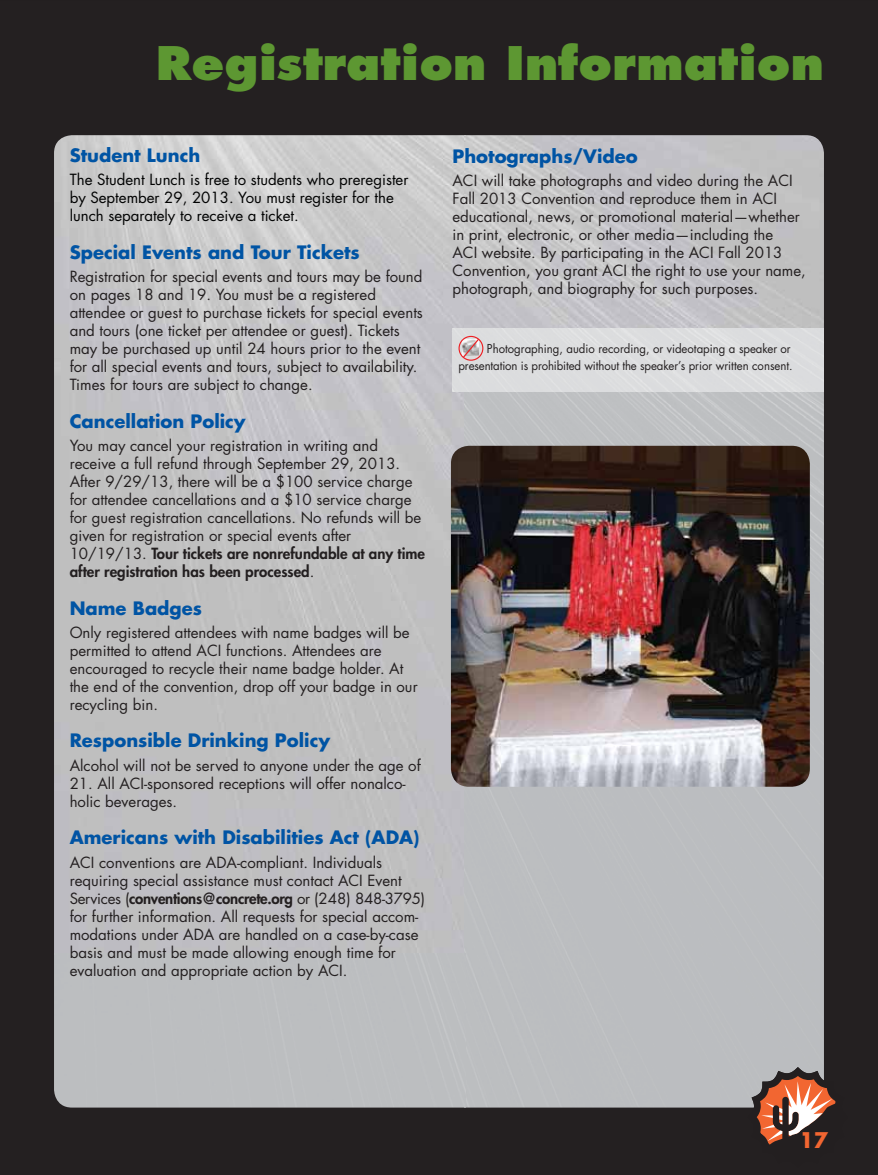
<style>
.page{position:relative;width:878px;height:1175px;background:#fff}
.page>*{position:absolute;margin:0;border:0;box-sizing:border-box;transform-origin:0 0}
.t1{font:800 45px "Futura";color:#5d9732;scale:1.05 1}
.t2{font:700 21px "Futura";color:#f26631}
.t3{font:700 18px "Futura";color:#0054a4}
.t4{font:15px/18px "Futura";color:#231f20}
.t5{font:15px/18px "Futura";color:#010202}
.t6{font:12px/16.5px "Futura";color:#231f20;text-align:right;scale:.95 1}
.s1{font-weight:800}
</style>
<div class="page">
<div style="left:0;top:0;width:878px;height:159px;background:#242021"></div>
<div style="left:0;top:159px;width:102px;height:1015px;background:#242021"></div>
<div style="left:775px;top:159px;width:103px;height:1015px;background:#242021"></div>
<div style="left:102px;top:1107px;width:673px;height:67px;background:#242021"></div>
<img style="left:54px;top:135px;width:410px;height:972px">
<img style="left:464px;top:135px;width:360px;height:193px">
<div style="left:464px;top:392px;width:360px;height:715px;background:#bbbdc0"></div>
<div style="left:453px;top:328px;width:371px;height:64px;background:#dcddde"></div>
<svg style="left:458px;top:336px;width:25px;height:25px"></svg>
<svg style="left:747px;top:1067px;width:101px;height:100px;background:#694e45"></svg>
<img style="left:451px;top:446px;width:358px;height:340px;border-radius:18px">
<h1 class="t1" style="left:156px;top:44px;width:638px">Registration Information</h1>
<p class="t3" style="left:70px;top:147px;width:132px">Student Lunch</p>
<p class="t5" style="left:70px;top:172px;width:340px">The Student Lunch is free to students who preregister by September 29, 2013. You must register for the lunch separately to receive a ticket.</p>
<p class="t3" style="left:70px;top:244px;width:292px">Special Events and Tour Tickets</p>
<p class="t4" style="left:70px;top:269px;width:355px">Registration for special events and tours may be found on pages 18 and 19. You must be a registered attendee or guest to purchase tickets for special events and tours (one ticket per attendee or guest). Tickets may be purchased up until 24 hours prior to the event for all special events and tours, subject to availability.<br>Times for tours are subject to change.</p>
<p class="t3" style="left:70px;top:412px;width:177px">Cancellation Policy</p>
<p class="t4" style="left:70px;top:438px;width:357px">You may cancel your registration in writing and receive a full refund through September 29, 2013.<br>After 9/29/13, there will be a $100 service charge for attendee cancellations and a $10 service charge for guest registration cancellations. No refunds will be given for registration or special events after 10/19/13. <span class="s1">Tour tickets are nonrefundable at any time after registration has been processed</span>.</p>
<p class="t3" style="left:70px;top:599px;width:134px">Name Badges</p>
<p class="t4" style="left:70px;top:624px;width:349px">Only registered attendees with name badges will be permitted to attend ACI functions. Attendees are encouraged to recycle their name badge holder. At the end of the convention, drop off your badge in our recycling bin.</p>
<p class="t3" style="left:70px;top:732px;width:262px">Responsible Drinking Policy</p>
<p class="t4" style="left:70px;top:757px;width:352px">Alcohol will not be served to anyone under the age of</p>
<p class="t4" style="left:70px;top:775px;width:337px">21. All ACI-sponsored receptions will offer nonalco&shy;holic beverages.</p>
<p class="t3" style="left:70px;top:829px;width:351px">Americans with Disabilities Act (ADA)</p>
<p class="t4" style="left:70px;top:854px;width:357px">ACI conventions are ADA-compliant. Individuals requiring special assistance must contact ACI Event Services (<span class="s1">conventions@concrete.org</span> or (248) 848-3795) for further information. All requests for special accom&shy;modations under ADA are handled on a case-by-case basis and must be made allowing enough time for evaluation and appropriate action by ACI.</p>
<p class="t3" style="left:452px;top:148px;width:187px">Photographs/Video</p>
<p class="t4" style="left:452px;top:173px;width:355px">ACI will take photographs and video during the ACI Fall 2013 Convention and reproduce them in ACI educational, news, or promotional material—whether in print, electronic, or other media—including the<br>ACI website. By participating in the ACI Fall 2013<br>Convention, you grant ACI the right to use your name, photograph, and biography for such purposes.</p>
<p class="t6" style="left:458px;top:341px;width:353px">Photographing, audio recording, or videotaping a speaker or presentation is prohibited without the speaker’s prior written consent.</p>
<h2 class="t2" style="left:799px;top:1130px;width:30px">17</h2>
</div>
